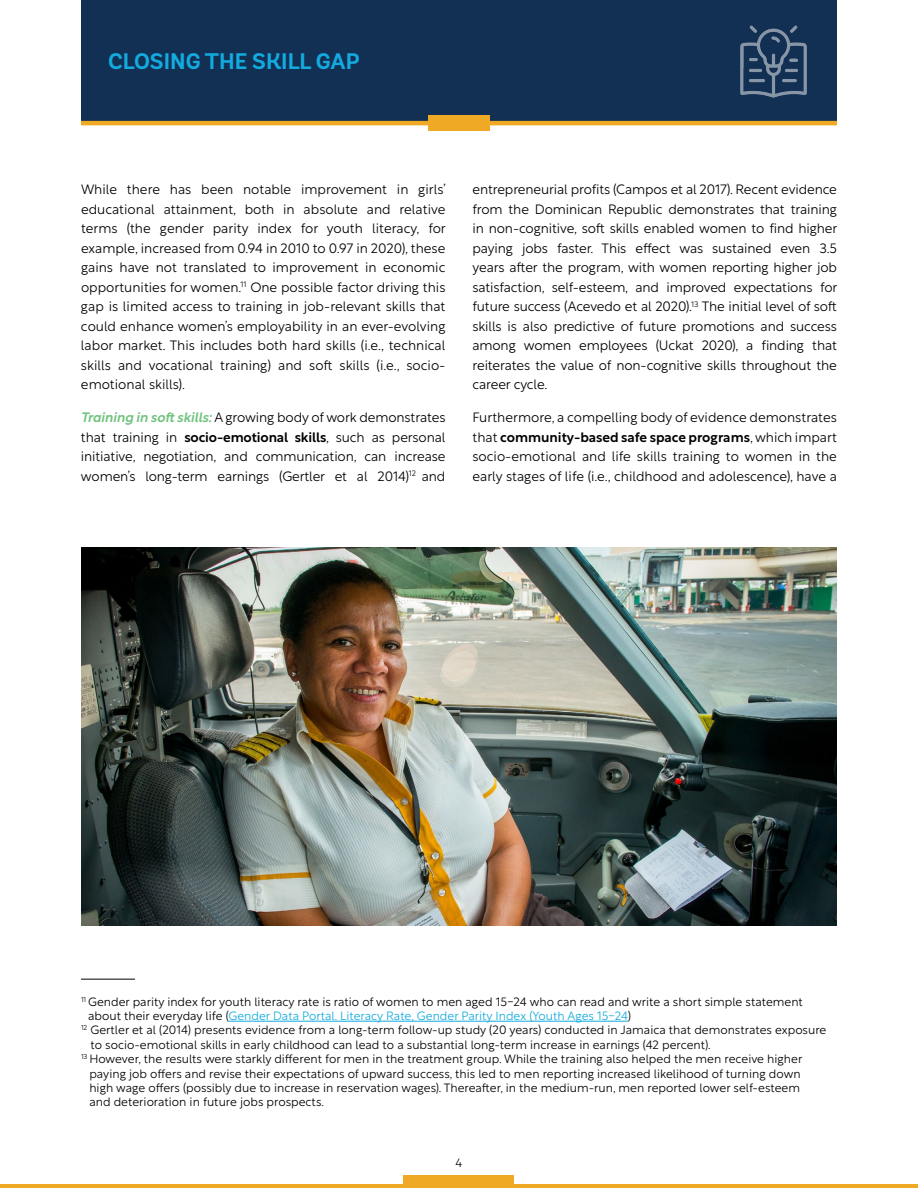
<style>
.page{position:relative;width:918px;height:1188px;background:#fff}
.page>*{position:absolute;margin:0;border:0;box-sizing:border-box;transform-origin:0 0}
.t1{font:700 22.5px "Andes";color:#12aadf}
.t2{font:300 13.5px/19.5px "Rustica";letter-spacing:-.01em;color:#000;text-align:justify}
.t3{font:300 12px "Rustica";color:#000}
.t4{font:300 12px "Rustica";color:#12aadf}
.t5{font:300 12px "Andes";color:#000}
.s1{font-weight:500;font-style:italic;color:#72c380}
.s2{font-weight:500}
.s3{color:#000}
</style>
<div class="page">
<hr style="left:0;top:1184px;width:918px;height:4px;background:#f0a925">
<div style="left:404px;top:1175px;width:110px;height:9px;background:#f0a925"></div>
<div style="left:81px;top:0;width:756px;height:123px;background:#123053"></div>
<div style="left:428px;top:116px;width:62px;height:15px;background:#f0a925"></div>
<hr style="left:81px;top:121px;width:756px;height:4px;background:#f0a925">
<hr style="left:81px;top:979px;width:54px;height:1px;background:#000">
<hr style="left:229px;top:1021px;width:399px;height:1px;background:#12aadf">
<img style="left:81px;top:548px;width:756px;height:377px">
<img style="left:740px;top:25px;width:67px;height:73px">
<h1 class="t1" style="left:108px;top:47px;width:253px">CLOSING THE SKILL GAP</h1>
<p class="t2" style="left:81px;top:178px;width:366px">While there has been notable improvement in girls’ educational attainment, both in absolute and relative terms (the gender parity index for youth literacy, for example, increased from 0.94 in 2010 to 0.97 in 2020), these gains have not translated to improvement in economic opportunities for women.<sup>11</sup> One possible factor driving this gap is limited access to training in job-relevant skills that could enhance women’s employability in an ever-evolving labor market. This includes both hard skills (i.e., technical skills and vocational training) and soft skills (i.e., socio&shy;emotional skills).</p>
<p class="t2" style="left:81px;top:406px;width:366px"><span class="s1">Training in soft skills:</span> A growing body of work demonstrates that training in <span class="s2">socio-emotional skills</span>, such as personal initiative, negotiation, and communication, can increase women’s long-term earnings (Gertler et al 2014)<sup>12</sup> and</p>
<p class="t2" style="left:472px;top:178px;width:366px">entrepreneurial profits (Campos et al 2017). Recent evidence from the Dominican Republic demonstrates that training in non-cognitive, soft skills enabled women to find higher paying jobs faster. This effect was sustained even 3.5 years after the program, with women reporting higher job satisfaction, self-esteem, and improved expectations for future success (Acevedo et al 2020).<sup>13</sup> The initial level of soft skills is also predictive of future promotions and success among women employees (Uckat 2020), a finding that reiterates the value of non-cognitive skills throughout the career cycle.</p>
<p class="t2" style="left:472px;top:406px;width:366px">Furthermore, a compelling body of evidence demonstrates that <span class="s2">community-based safe space programs</span>, which impart socio-emotional and life skills training to women in the early stages of life (i.e., childhood and adolescence), have a</p>
<p class="t3" style="left:81px;top:991px;width:723px"><sup>11</sup> Gender parity index for youth literacy rate is ratio of women to men aged 15-24 who can read and write a short simple statement</p>
<p class="t4" style="left:88px;top:1005px;width:545px"><span class="s3">about their everyday life (</span>Gender Data Portal. Literacy Rate, Gender Parity Index (Youth Ages 15-24<span class="s3">)</span></p>
<p class="t3" style="left:81px;top:1020px;width:747px"><sup>12</sup> Gertler et al (2014) presents evidence from a long-term follow-up study (20 years) conducted in Jamaica that demonstrates exposure</p>
<p class="t3" style="left:91px;top:1034px;width:622px">to socio-emotional skills in early childhood can lead to a substantial long-term increase in earnings (42 percent).</p>
<p class="t3" style="left:81px;top:1049px;width:723px"><sup>13</sup> However, the results were starkly different for men in the treatment group. While the training also helped the men receive higher</p>
<p class="t3" style="left:89px;top:1063px;width:713px">paying job offers and revise their expectations of upward success, this led to men reporting increased likelihood of turning down</p>
<p class="t3" style="left:89px;top:1077px;width:712px">high wage offers (possibly due to increase in reservation wages). Thereafter, in the medium-run, men reported lower self-esteem</p>
<p class="t3" style="left:89px;top:1092px;width:236px">and deterioration in future jobs prospects.</p>
<p class="t5" style="left:456px;top:1155px;width:8px">4</p>
</div>
